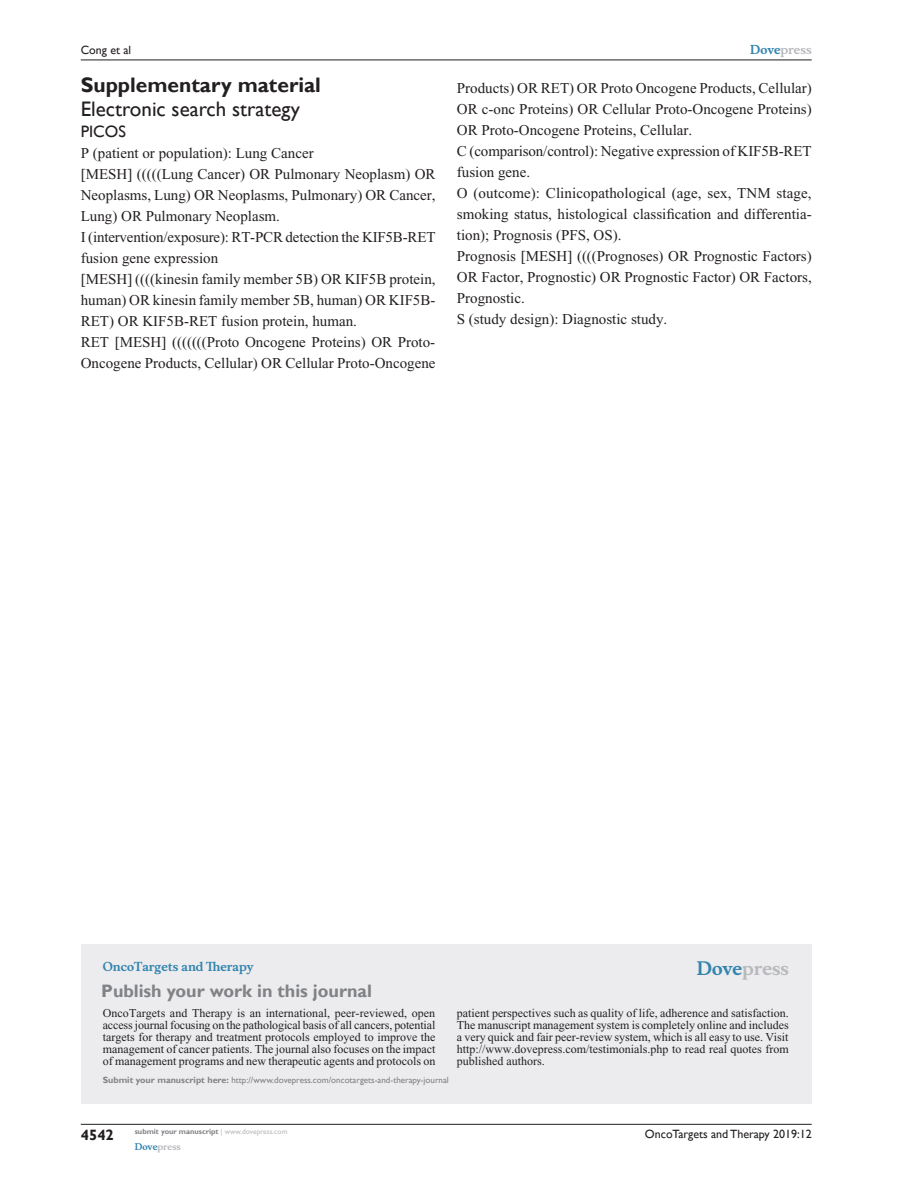
<style>
.page{position:relative;width:918px;height:1188px;background:#fff}
.page>*{position:absolute;margin:0;border:0;box-sizing:border-box;transform-origin:0 0}
.H2-after-H1{font:21px "Gill Sans";color:#231f20}
.t1{font:700 21px "Gill Sans";color:#231f20}
.t2{font:700 18px "Gill Sans";color:#808285}
.t3{font:700 18px "Musee";color:#b8b9bc}
.H3-after-H2{font:16.5px "Gill Sans";color:#231f20}
.TxF{font:15px/21px "Times New Roman";color:#231f20;text-align:justify}
.t4{font:700 15px "Gill Sans";color:#231f20}
.t5{font:12px/12px "Times New Roman";color:#231f20;text-align:justify}
.t6{font:12px "Gill Sans";color:#231f20}
.t7{font:700 12px "Musee";color:#3485ae}
.t8{font:700 12px "Musee";color:#b8b9bc}
.t9{font:9px "Gill Sans";color:#808285}
.t10{font:700 9px "Musee";color:#b8b9bc}
.t11{font:700 7.5px "Gill Sans";color:#808285}
.s1{color:#3485ae}
.s2{font-weight:700}
.s3{font-weight:400;color:#b8b9bc}
</style>
<div class="page">
<div style="left:81px;top:944px;width:731px;height:159px;background:#ececee"></div>
<hr style="left:81px;top:1124px;width:731px;height:1px;background:#231f20">
<hr style="left:81px;top:60px;width:731px;height:1px;background:#231f20">
<p class="t6" style="left:81px;top:43px;width:52px">Cong et al</p>
<h1 class="t1" style="left:81px;top:73px;width:242px">Supplementary material</h1>
<p class="H2-after-H1" style="left:81px;top:97px;width:221px">Electronic search strategy</p>
<p class="H3-after-H2" style="left:81px;top:122px;width:46px">PICOS</p>
<p class="TxF" style="left:81px;top:143px;width:234px">P (patient or population): Lung Cancer</p>
<p class="TxF" style="left:81px;top:164px;width:356px">[MESH] (((((Lung Cancer) OR Pulmonary Neoplasm) OR Neoplasms, Lung) OR Neoplasms, Pulmonary) OR Cancer, Lung) OR Pulmonary Neoplasm.</p>
<p class="TxF" style="left:81px;top:227px;width:356px">I (intervention/exposure): RT-PCR detection the KIF5B-RET fusion gene expression</p>
<p class="TxF" style="left:81px;top:269px;width:356px">[MESH] ((((kinesin family member 5B) OR KIF5B protein, human) OR kinesin family member 5B, human) OR KIF5B-RET) OR KIF5B-RET fusion protein, human.</p>
<p class="TxF" style="left:81px;top:332px;width:356px">RET [MESH] (((((((Proto Oncogene Proteins) OR Proto-<br>Oncogene Products, Cellular) OR Cellular Proto-Oncogene</p>
<p class="t8" style="left:750px;top:43px;width:63px"><span class="s1">Dove</span>press</p>
<p class="TxF" style="left:457px;top:77px;width:357px">Products) OR RET) OR Proto Oncogene Products, Cellular)<br>OR c-onc Proteins) OR Cellular Proto-Oncogene Proteins)<br>OR Proto-Oncogene Proteins, Cellular.</p>
<p class="TxF" style="left:457px;top:140px;width:356px">C (comparison/control): Negative expression of KIF5B-RET fusion gene.</p>
<p class="TxF" style="left:457px;top:182px;width:356px">O (outcome): Clinicopathological (age, sex, TNM stage, smoking status, histological classification and differentia&shy;tion); Prognosis (PFS, OS).</p>
<p class="TxF" style="left:457px;top:245px;width:356px">Prognosis [MESH] ((((Prognoses) OR Prognostic Factors)<br>OR Factor, Prognostic) OR Prognostic Factor) OR Factors, Prognostic.</p>
<p class="TxF" style="left:457px;top:308px;width:212px">S (study design): Diagnostic study.</p>
<p class="t7" style="left:103px;top:959px;width:152px">OncoTargets and Therapy</p>
<p class="t2" style="left:101px;top:980px;width:272px">Publish your work in this journal</p>
<p class="t3" style="left:697px;top:958px;width:94px"><span class="s1">Dove</span>press</p>
<p class="t5" style="left:103px;top:1007px;width:334px">OncoTargets and Therapy is an international, peer-reviewed, open access journal focusing on the pathological basis of all cancers, potential targets for therapy and treatment protocols employed to improve the management of cancer patients. The journal also focuses on the impact of management programs and new therapeutic agents and protocols on</p>
<p class="t5" style="left:457px;top:1007px;width:333px">patient perspectives such as quality of life, adherence and satisfaction.<br>The manuscript management system is completely online and includes a very quick and fair peer-review system, which is all easy to use. Visit http://www.dovepress.com/testimonials.php to read real quotes from published authors.</p>
<p class="t9" style="left:103px;top:1075px;width:348px"><span class="s2">Submit your manuscript here:</span> http://www.dovepress.com/oncotargets-and-therapy-journal</p>
<p class="t4" style="left:81px;top:1126px;width:35px">4542</p>
<p class="t11" style="left:135px;top:1127px;width:154px">submit your manuscript <span class="s3">| www.dovepress.com</span></p>
<p class="t10" style="left:135px;top:1141px;width:48px"><span class="s1">Dove</span>press</p>
<p class="t6" style="left:645px;top:1127px;width:168px">OncoTargets and Therapy 2019:12</p>
</div>
